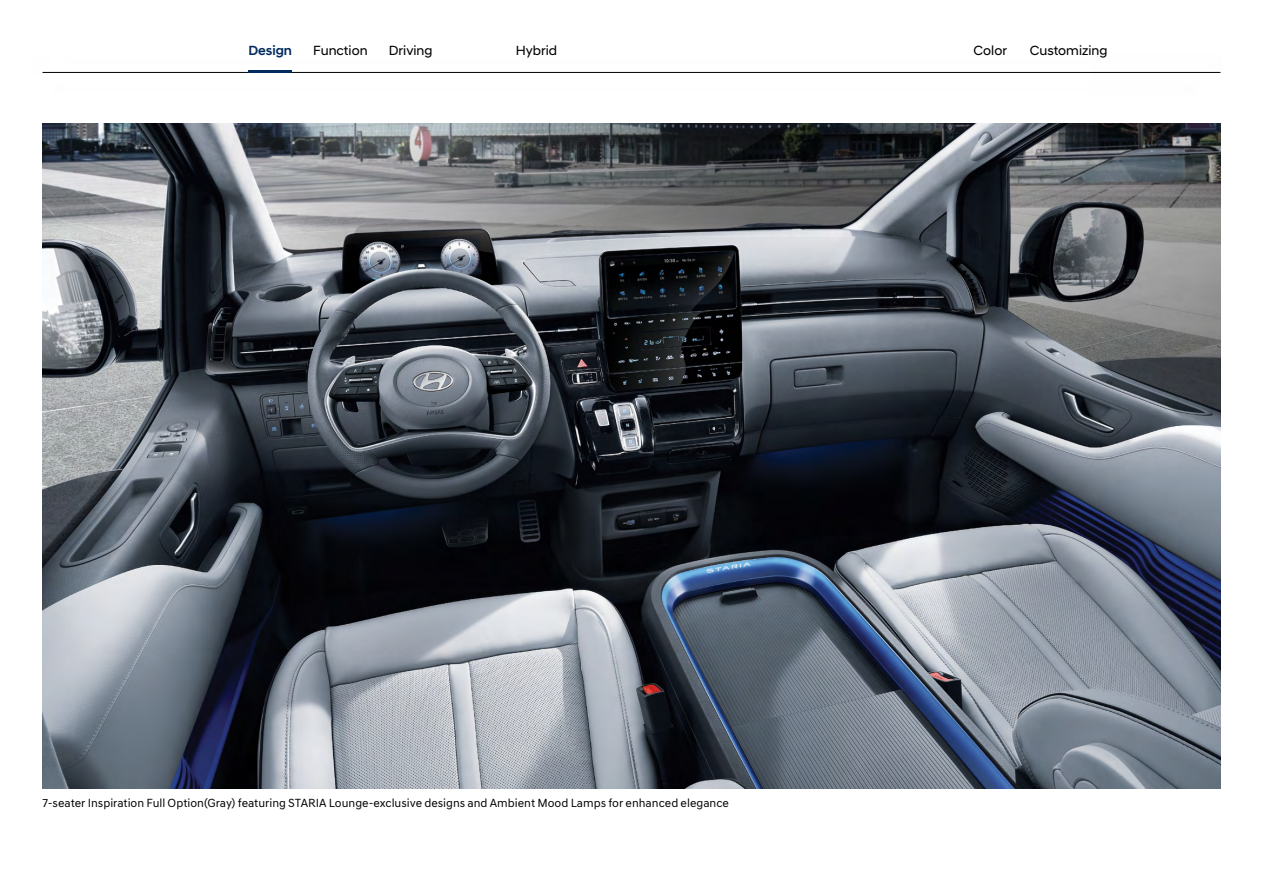
<style>
.page{position:relative;width:1263px;height:893px;background:#fff}
.page>*{position:absolute;margin:0;border:0;box-sizing:border-box;transform-origin:0 0}
.t1{font:13.5px "Hyundai Sans Head KROTF Regular";color:#000}
.t2{font:13.5px "Hyundai Sans Head KROTF Medium";color:#002b5e}
.t3{font:12px "Hyundai Sans Text KROTF Regular";color:#000}
</style>
<div class="page">
<img style="left:43px;top:123px;width:1177px;height:666px">
<hr style="left:43px;top:72px;width:1177px;height:1px;background:#000">
<hr style="left:248px;top:70px;width:44px;height:3px;background:#002b5e">
<p class="t2" style="left:248px;top:43px;width:45px">Design</p>
<p class="t1" style="left:313px;top:43px;width:56px">Function</p>
<p class="t1" style="left:389px;top:43px;width:45px">Driving</p>
<p class="t1" style="left:516px;top:43px;width:43px">Hybrid</p>
<p class="t1" style="left:974px;top:43px;width:35px">Color</p>
<p class="t1" style="left:1030px;top:43px;width:79px">Customizing</p>
<p class="t3" style="left:43px;top:795px;width:688px">7-seater Inspiration Full Option(Gray) featuring STARIA Lounge-exclusive designs and Ambient Mood Lamps for enhanced elegance</p>
</div>
